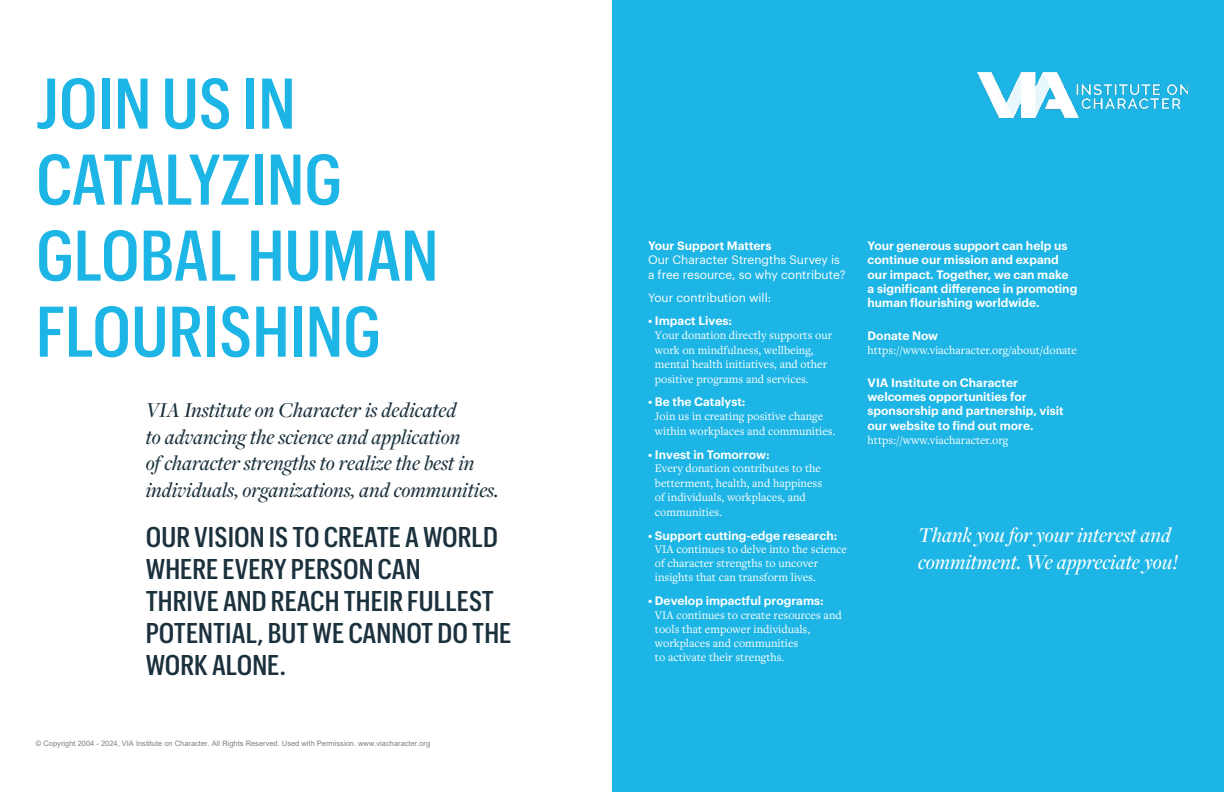
<style>
.page{position:relative;width:1224px;height:792px;background:#fff}
.page>*{position:absolute;margin:0;border:0;box-sizing:border-box;transform-origin:0 0}
.t1{font:500 70px/76px "Graphik Cond";color:#1cb5e5}
.call_out_text{font:500 28px/32px "Graphik Cond";color:#1b313d}
.body_copy{font:italic 500 22px/26.4px "Freight Disp Pro";color:#1b313d}
.body_copy-2{font:italic 500 22px/26.4px "Freight Disp Pro";color:#fff}
.call_out_text-2{font:12px/14.4px "Freight Text Pro";color:#fff}
.call_out_text-3{font:600 12px/14.4px "Graphik";color:#fff}
.call_out_text-4{font:12px/14.4px "Graphik";color:#fff}
.t2{font:7.5px "Arial";color:#808080}
.s1{font-weight:600}
.s2{font-family:"Graphik";font-weight:600}
.s3{font-family:"Minion Pro"}
</style>
<div class="page">
<div style="left:612px;top:0;width:612px;height:792px;background:#1cb5e5"></div>
<img style="left:977px;top:72px;width:211px;height:45px">
<p class="t1" style="left:36px;top:60px;width:404px">JOIN US IN<br>CATALYZING<br>GLOBAL HUMAN<br>FLOURISHING</p>
<p class="body_copy" style="left:146px;top:397px;width:355px">VIA Institute on Character is dedicated<br>to advancing the science and application<br>of character strengths to realize the best in individuals, organizations, and communities.</p>
<p class="call_out_text" style="left:146px;top:519px;width:367px">OUR VISION IS TO CREATE A WORLD<br>WHERE EVERY PERSON CAN<br>THRIVE AND REACH THEIR FULLEST<br>POTENTIAL, BUT WE CANNOT DO THE<br>WORK ALONE.</p>
<p class="t2" style="left:36px;top:739px;width:396px">© Copyright 2004 - 2024, VIA Institute on Character. All Rights Reserved. Used with Permission. www.viacharacter.org</p>
<p class="call_out_text-4" style="left:648px;top:237px;width:199px"><span class="s1">Your Support Matters<br></span>Our Character Strengths Survey is a free resource, so why contribute?</p>
<p class="call_out_text-4" style="left:648px;top:289px;width:125px">Your contribution will:</p>
<p class="call_out_text-2" style="left:655px;top:314px;width:179px;text-indent:-7px"><span class="s2">• Impact Lives:<br></span>Your donation directly supports our work on mindfulness, wellbeing, mental health initiatives, and other positive programs and services<span class="s3">.</span></p>
<p class="call_out_text-2" style="left:655px;top:395px;width:170px;line-height:13.8px;text-indent:-7px"><span class="s2">• Be the Catalyst:<br></span>Join us in creating positive change</p>
<p class="call_out_text-2" style="left:655px;top:424px;width:182px">within workplaces and communities.</p>
<p class="call_out_text-2" style="left:655px;top:447px;width:169px;text-indent:-7px"><span class="s2">• Invest in Tomorrow:<br></span>Every donation contributes to the betterment, health, and happiness of individuals, workplaces, and communities.</p>
<p class="call_out_text-2" style="left:655px;top:528px;width:194px;line-height:14px;text-indent:-7px"><span class="s2">• Support cutting-edge research:<br></span>VIA continues to delve into the science of character strengths to uncover insights that can transform lives.</p>
<p class="call_out_text-2" style="left:655px;top:594px;width:188px;line-height:14.1px;text-indent:-7px"><span class="s2">• Develop impactful programs:<br></span>VIA continues to create resources and tools that empower individuals, workplaces and communities<br>to activate their strengths.</p>
<p class="call_out_text-3" style="left:868px;top:237px;width:211px">Your generous support can help us continue our mission and expand our impact. Together, we can make a significant difference in promoting human flourishing worldwide.</p>
<p class="call_out_text-3" style="left:868px;top:327px;width:72px">Donate Now</p>
<p class="call_out_text-2" style="left:868px;top:343px;width:211px">https://www.viacharacter.org/about/donate</p>
<p class="call_out_text-3" style="left:868px;top:374px;width:198px">VIA Institute on Character welcomes opportunities for sponsorship and partnership, visit our website to find out more.</p>
<p class="call_out_text-2" style="left:868px;top:433px;width:142px">https://www.viacharacter.org</p>
<p class="body_copy-2" style="left:918px;top:521px;width:262px">Thank you for your interest and commitment. We appreciate you!</p>
</div>
